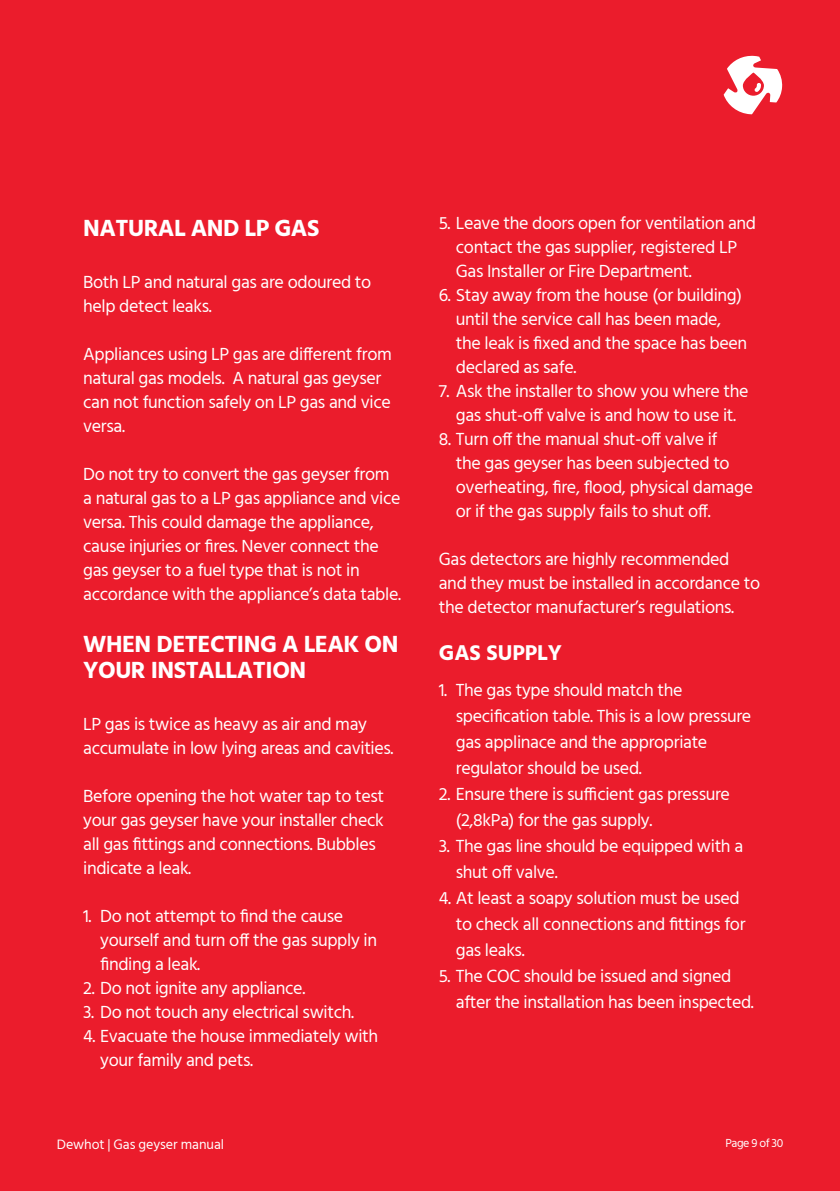
<style>
.page{position:relative;width:840px;height:1191px;background:#fff}
.page>*{position:absolute;margin:0;border:0;box-sizing:border-box;transform-origin:0 0}
.t1{font:700 24px/26px "Hind";letter-spacing:-.02em;color:#fff}
.t2{font:700 22px "Hind";color:#fff}
.t3{font:18px/24px "Hind";letter-spacing:-.02em;color:#fff}
.t4{font:14px "Hind";letter-spacing:-.005em;color:#fff}
.t5{font:12px "Hind";letter-spacing:-.04em;color:#fff}
</style>
<div class="page">
<div style="left:0;top:0;width:839px;height:1191px;background:#eb1c2c"></div>
<svg style="left:723px;top:55px;width:59px;height:59px"></svg>
<h1 class="t1" style="left:83px;top:214px;width:237px">NATURAL AND LP GAS</h1>
<p class="t3" style="left:83px;top:271px;width:289px">Both LP and natural gas are odoured to help detect leaks.</p>
<p class="t3" style="left:83px;top:343px;width:310px">Appliances using LP gas are different from natural gas models. A natural gas geyser can not function safely on LP gas and vice versa.</p>
<p class="t3" style="left:83px;top:463px;width:319px">Do not try to convert the gas geyser from a natural gas to a LP gas appliance and vice versa. This could damage the appliance, cause injuries or fires. Never connect the gas geyser to a fuel type that is not in accordance with the appliance’s data table.</p>
<h1 class="t1" style="left:83px;top:630px;width:316px">WHEN DETECTING A LEAK ON<br>YOUR INSTALLATION</h1>
<p class="t3" style="left:83px;top:713px;width:312px">LP gas is twice as heavy as air and may accumulate in low lying areas and cavities.</p>
<p class="t3" style="left:83px;top:785px;width:302px">Before opening the hot water tap to test your gas geyser have your installer check all gas fittings and connections. Bubbles indicate a leak.</p>
<p class="t3" style="left:100px;top:905px;width:278px;text-indent:-17px">1. Do not attempt to find the cause yourself and turn off the gas supply in finding a leak.</p>
<p class="t3" style="left:83px;top:977px;width:223px">2. Do not ignite any appliance.</p>
<p class="t3" style="left:83px;top:1001px;width:272px">3. Do not touch any electrical switch.</p>
<p class="t3" style="left:100px;top:1025px;width:279px;text-indent:-17px">4. Evacuate the house immediately with your family and pets.</p>
<p class="t3" style="left:455px;top:212px;width:302px;text-indent:-17px">5. Leave the doors open for ventilation and contact the gas supplier, registered LP<br>Gas Installer or Fire Department.</p>
<p class="t3" style="left:455px;top:284px;width:293px;text-indent:-17px">6. Stay away from the house (or building) until the service call has been made, the leak is fixed and the space has been declared as safe.</p>
<p class="t3" style="left:438px;top:380px;width:311px;text-align:center">7. Ask the installer to show you where the gas shut-off valve is and how to use it.</p>
<p class="t3" style="left:455px;top:428px;width:298px;text-indent:-17px">8. Turn off the manual shut-off valve if<br>the gas geyser has been subjected to overheating, fire, flood, physical damage or if the gas supply fails to shut off.</p>
<p class="t3" style="left:438px;top:548px;width:323px">Gas detectors are highly recommended and they must be installed in accordance to the detector manufacturer’s regulations.</p>
<p class="t2" style="left:438px;top:639px;width:125px">GAS SUPPLY</p>
<p class="t3" style="left:455px;top:678px;width:297px;line-height:26px;text-indent:-17px">1. The gas type should match the specification table. This is a low pressure gas applinace and the appropriate regulator should be used.</p>
<p class="t3" style="left:455px;top:782px;width:275px;line-height:26px;text-indent:-17px">2. Ensure there is sufficient gas pressure (2,8kPa) for the gas supply.</p>
<p class="t3" style="left:455px;top:834px;width:289px;line-height:26px;text-indent:-17px">3. The gas line should be equipped with a shut off valve.</p>
<p class="t3" style="left:455px;top:886px;width:291px;line-height:26px;text-indent:-17px">4. At least a soapy solution must be used to check all connections and fittings for gas leaks.</p>
<p class="t3" style="left:455px;top:964px;width:299px;line-height:26px;text-indent:-17px">5. The COC should be issued and signed after the installation has been inspected.</p>
<p class="t4" style="left:57px;top:1135px;width:169px">Dewhot | Gas geyser manual</p>
<p class="t5" style="left:725px;top:1134px;width:59px">Page 9 of 30</p>
</div>
